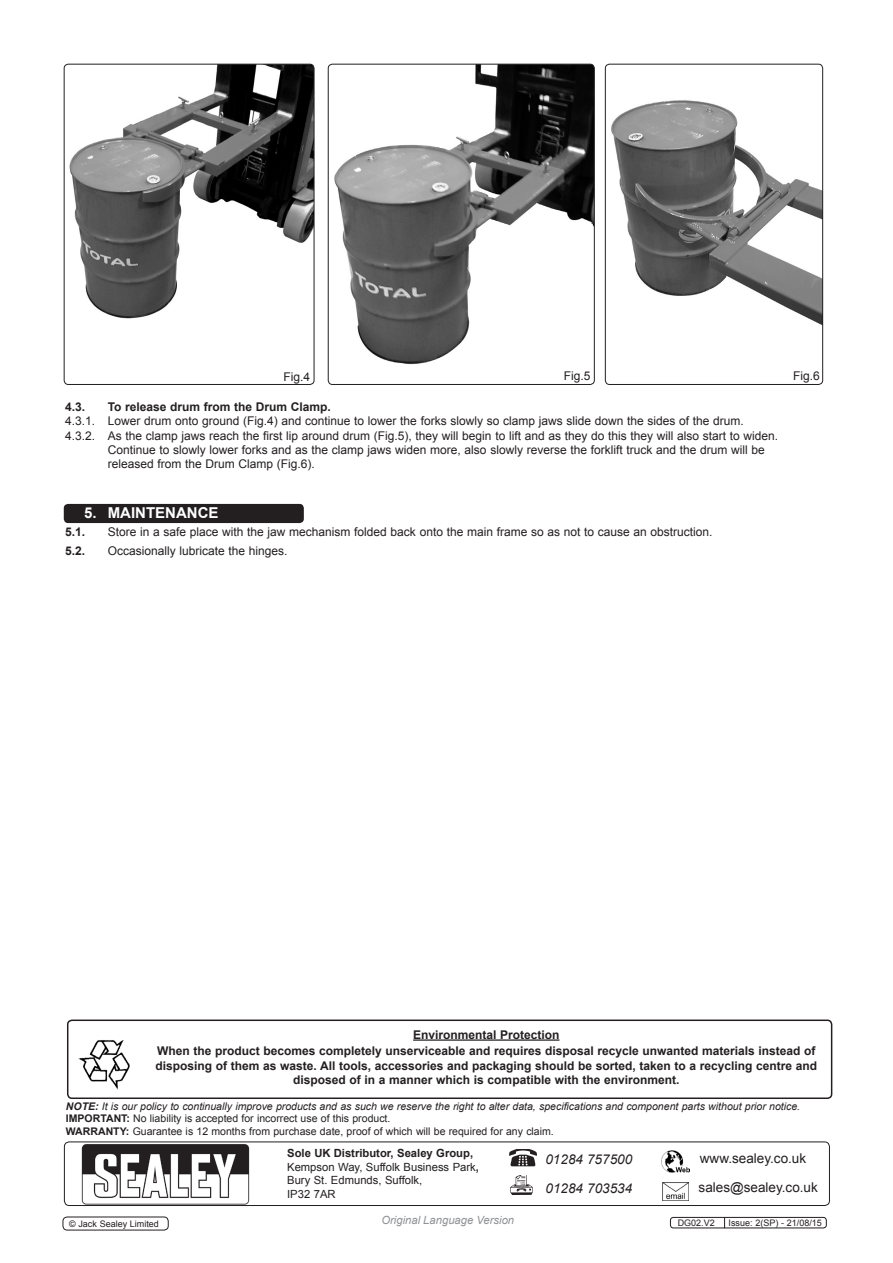
<style>
.page{position:relative;width:893px;height:1263px;background:#fff}
.page>*{position:absolute;margin:0;border:0;box-sizing:border-box;transform-origin:0 0}
.CHAPTER_HEADER_10poi{font:700 15px "Arial";color:#fff}
.t1{font:13.5px "Arial";color:#231f20}
.t2{font:italic 13.5px "Arial";color:#231f20}
.t3{font:12px/14.4px "Arial";color:#231f20}
.t4{font:700 12px/14.4px "Arial";color:#231f20;text-align:center}
.t5{font:11.25px/13.5px "Arial";color:#231f20}
.t6{font:italic 11.25px "Arial";color:#8f9194}
.t7{font:10.5px "Arial";color:#231f20}
.t8{font:italic 10.5px "Arial";color:#231f20}
.t9{font:9px "Arial";color:#231f20}
.s1{font-weight:700}
</style>
<div class="page">
<img style="left:65px;top:64px;width:249px;height:255px">
<div style="left:64px;top:64px;width:250px;height:321px;border:1px solid #231f20;border-radius:4px"></div>
<img style="left:329px;top:64px;width:265px;height:301px">
<div style="left:328px;top:64px;width:267px;height:321px;border:1px solid #231f20;border-radius:4px"></div>
<img style="left:611px;top:100px;width:210px;height:225px">
<div style="left:605px;top:64px;width:218px;height:321px;border:1px solid #231f20;border-radius:4px"></div>
<div style="left:64px;top:1141px;width:766px;height:65px;border:1px solid #231f20;border-radius:5px"></div>
<img style="left:81px;top:1144px;width:169px;height:60px">
<img style="left:510px;top:1175px;width:23px;height:20px">
<img style="left:509px;top:1149px;width:27px;height:18px">
<img style="left:662px;top:1182px;width:26px;height:18px">
<img style="left:661px;top:1150px;width:28px;height:22px">
<img style="left:78px;top:1040px;width:52px;height:50px">
<hr style="left:413px;top:1039px;width:146px;height:2px;background:#231f20">
<div style="left:67px;top:1019px;width:765px;height:80px;border:2px solid #231f20;border-radius:4px"></div>
<div style="left:64px;top:504px;width:240px;height:19px;background:#231f20;border-radius:4px"></div>
<div style="left:670px;top:1217px;width:157px;height:11px;border:1px solid #231f20;border-radius:3px"></div>
<div style="left:63px;top:1216px;width:106px;height:14px;border:1px solid #231f20;border-radius:4px"></div>
<p class="t3" style="left:283px;top:369px;width:28px">Fig.4</p>
<p class="t3" style="left:564px;top:369px;width:28px">Fig.5</p>
<p class="t3" style="left:793px;top:369px;width:28px">Fig.6</p>
<p class="t4" style="left:65px;top:400px;width:22px">4.3.</p>
<p class="t4" style="left:108px;top:400px;width:225px">To release drum from the Drum Clamp.</p>
<p class="t3" style="left:65px;top:414px;width:680px">4.3.1. Lower drum onto ground (Fig.4) and continue to lower the forks slowly so clamp jaws slide down the sides of the drum.</p>
<p class="t3" style="left:108px;top:428px;width:672px;text-indent:-43px">4.3.2. As the clamp jaws reach the first lip around drum (Fig.5), they will begin to lift and as they do this they will also start to widen.<br>Continue to slowly lower forks and as the clamp jaws widen more, also slowly reverse the forklift truck and the drum will be released from the Drum Clamp (Fig.6).</p>
<p class="CHAPTER_HEADER_10poi" style="left:84px;top:503px;width:136px">5. MAINTENANCE</p>
<p class="t4" style="left:65px;top:525px;width:22px">5.1.</p>
<p class="t3" style="left:108px;top:525px;width:606px">Store in a safe place with the jaw mechanism folded back onto the main frame so as not to cause an obstruction.</p>
<p class="t4" style="left:65px;top:543px;width:22px">5.2.</p>
<p class="t3" style="left:108px;top:543px;width:181px">Occasionally lubricate the hinges.</p>
<p class="t4" style="left:413px;top:1028px;width:148px">Environmental Protection</p>
<p class="t4" style="left:155px;top:1044px;width:663px">When the product becomes completely unserviceable and requires disposal recycle unwanted materials instead of disposing of them as waste. All tools, accessories and packaging should be sorted, taken to a recycling centre and disposed of in a manner which is compatible with the environment.</p>
<p class="t8" style="left:66px;top:1099px;width:736px"><span class="s1">NOTE:</span> It is our policy to continually improve products and as such we reserve the right to alter data, specifications and component parts without prior notice.</p>
<p class="t7" style="left:66px;top:1112px;width:326px"><span class="s1">IMPORTANT:</span> No liability is accepted for incorrect use of this product.</p>
<p class="t7" style="left:66px;top:1124px;width:489px"><span class="s1">WARRANTY:</span> Guarantee is 12 months from purchase date, proof of which will be required for any claim.</p>
<p class="t2" style="left:545px;top:1150px;width:88px">01284 757500</p>
<p class="t2" style="left:545px;top:1179px;width:88px">01284 703534</p>
<p class="t1" style="left:699px;top:1178px;width:121px">sales@sealey.co.uk</p>
<p class="t5" style="left:287px;top:1147px;width:193px"><span class="s1">Sole UK Distributor, Sealey Group,<br></span>Kempson Way, Suffolk Business Park<span class="s1">,<br></span>Bury St. Edmunds, Suffolk,</p>
<p class="t5" style="left:287px;top:1187px;width:50px">IP32 7AR</p>
<p class="t1" style="left:700px;top:1149px;width:108px">www.sealey.co.uk</p>
<p class="t9" style="left:69px;top:1218px;width:91px">© Jack Sealey Limited</p>
<p class="t6" style="left:381px;top:1213px;width:134px">Original Language Version</p>
<p class="t9" style="left:678px;top:1217px;width:39px">DG02.V2</p>
<p class="t9" style="left:729px;top:1217px;width:95px">Issue: 2(SP) - 21/08/15</p>
</div>
